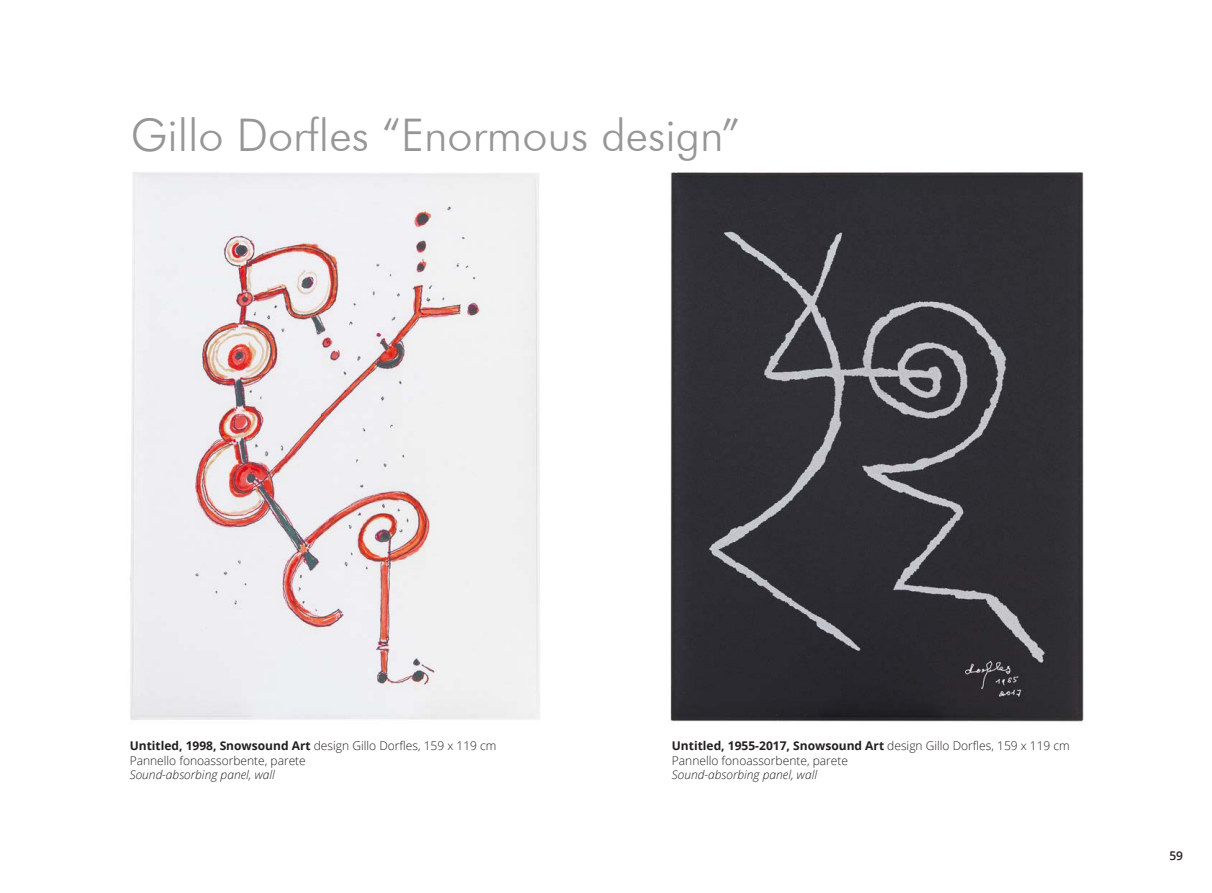
<style>
.page{position:relative;width:1212px;height:893px;background:#fff}
.page>*{position:absolute;margin:0;border:0;box-sizing:border-box;transform-origin:0 0}
.t1{font:300 45px "Futura BT";color:#969696}
.t2{font:300 12px "Open Sans";color:#231f20}
.t3{font:700 12px "Open Sans";color:#231f20}
.t4{font:italic 300 12px "Open Sans";color:#231f20}
.t5{font:600 12px "Open Sans";color:#231f20}
.s1{font-weight:700}
.s2{font-weight:300}
</style>
<div class="page">
<img style="left:130px;top:172px;width:410px;height:548px">
<img style="left:670px;top:172px;width:414px;height:551px">
<p class="t1" style="left:131px;top:108px;width:611px">Gillo Dorfles “Enormous design”</p>
<p class="t2" style="left:130px;top:738px;width:368px"><span class="s1">Untitled, 1998, Snowsound Art</span> design Gillo Dorfles, 159 x 119 cm</p>
<p class="t2" style="left:130px;top:752px;width:178px">Pannello fonoassorbente, parete</p>
<p class="t4" style="left:130px;top:766px;width:147px">Sound-absorbing panel, wall</p>
<p class="t3" style="left:672px;top:737px;width:399px">Untitled, 1955-2017, Snowsound Art <span class="s2">design Gillo Dorfles, 159 x 119 cm</span></p>
<p class="t2" style="left:672px;top:752px;width:178px">Pannello fonoassorbente, parete</p>
<p class="t4" style="left:672px;top:766px;width:147px">Sound-absorbing panel, wall</p>
<p class="t5" style="left:1169px;top:847px;width:15px">59</p>
</div>
